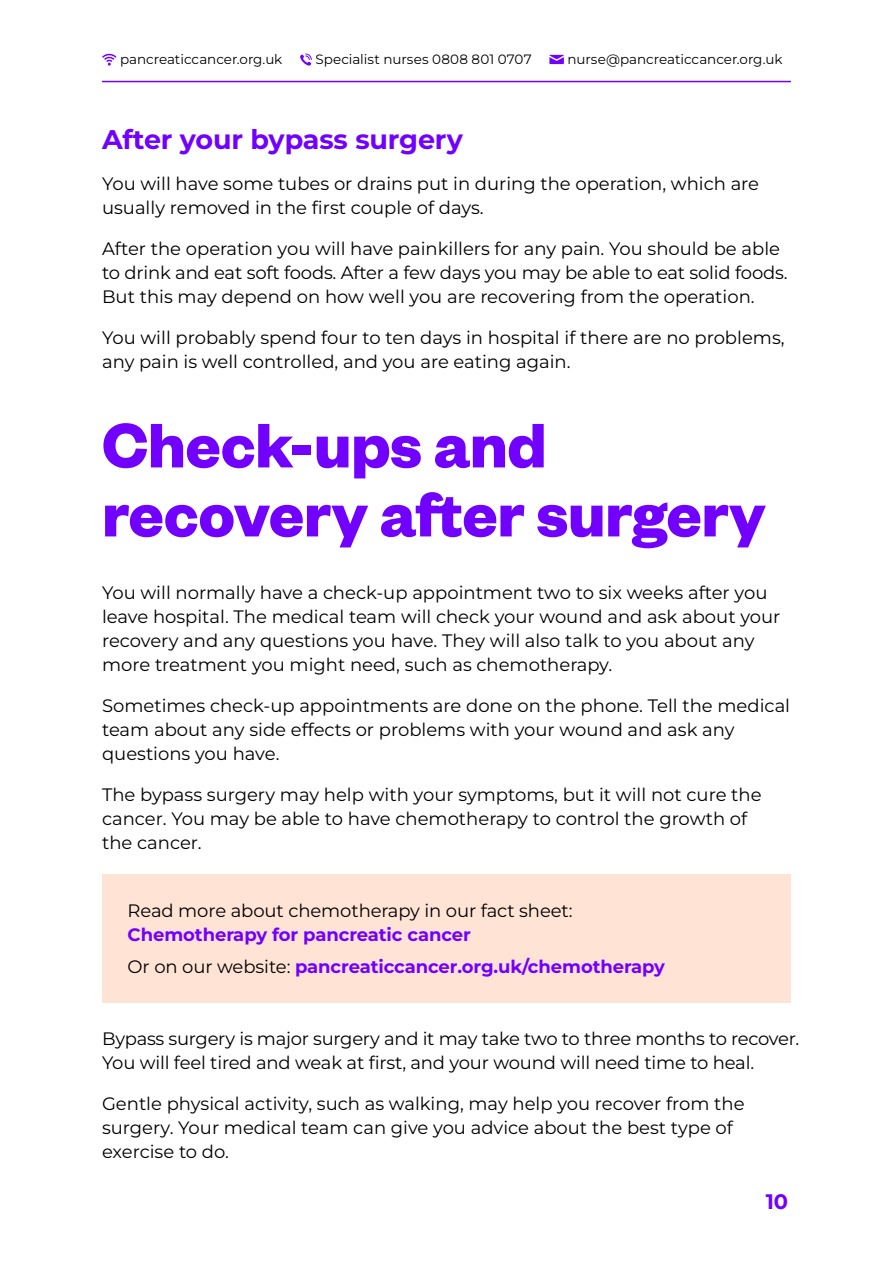
<style>
.page{position:relative;width:893px;height:1263px;background:#fff}
.page>*{position:absolute;margin:0;border:0;box-sizing:border-box;transform-origin:0 0}
.t1{font:700 69px/69px "Founders Grotesk";letter-spacing:-.005em;color:#7200ff}
.t2{font:700 27px "Montserrat";letter-spacing:-.005em;color:#7200ff}
.t3{font:700 21px "Montserrat";color:#7200ff}
.t4{font:18px/24px "Montserrat";color:#000}
.t5{font:700 18px/32.5px "Montserrat";letter-spacing:-.005em;color:#7200ff}
.t6{font:13.5px "Montserrat";color:#000}
.s1{font-weight:400;color:#000}
</style>
<div class="page">
<svg style="left:102px;top:53px;width:15px;height:13px"></svg>
<svg style="left:300px;top:53px;width:12px;height:13px"></svg>
<svg style="left:549px;top:55px;width:15px;height:9px"></svg>
<hr style="left:102px;top:81px;width:689px;height:1px;background:#7200ff">
<div style="left:102px;top:874px;width:689px;height:129px;background:#ffe4d6"></div>
<p class="t6" style="left:120px;top:50px;width:164px">pancreaticcancer.org.uk</p>
<p class="t6" style="left:315px;top:50px;width:218px">Specialist nurses 0808 801 0707</p>
<p class="t6" style="left:567px;top:50px;width:217px">nurse@pancreaticcancer.org.uk</p>
<h2 class="t2" style="left:102px;top:120px;width:362px">After your bypass surgery</h2>
<p class="t4" style="left:102px;top:171px;width:659px">You will have some tubes or drains put in during the operation, which are usually removed in the first couple of days.</p>
<p class="t4" style="left:102px;top:236px;width:687px">After the operation you will have painkillers for any pain. You should be able to drink and eat soft foods. After a few days you may be able to eat solid foods.<br>But this may depend on how well you are recovering from the operation.</p>
<p class="t4" style="left:102px;top:325px;width:684px">You will probably spend four to ten days in hospital if there are no problems, any pain is well controlled, and you are eating again.</p>
<h1 class="t1" style="left:102px;top:407px;width:665px">Check-ups and recovery after surgery</h1>
<p class="t4" style="left:102px;top:580px;width:680px">You will normally have a check-up appointment two to six weeks after you leave hospital. The medical team will check your wound and ask about your recovery and any questions you have. They will also talk to you about any more treatment you might need, such as chemotherapy.</p>
<p class="t4" style="left:102px;top:693px;width:690px">Sometimes check-up appointments are done on the phone. Tell the medical team about any side effects or problems with your wound and ask any questions you have.</p>
<p class="t4" style="left:102px;top:782px;width:661px">The bypass surgery may help with your symptoms, but it will not cure the cancer. You may be able to have chemotherapy to control the growth of the cancer.</p>
<p class="t4" style="left:128px;top:898px;width:447px">Read more about chemotherapy in our fact sheet:</p>
<p class="t5" style="left:128px;top:917px;width:539px">Chemotherapy for pancreatic cancer<br><span class="s1">Or on our website:</span> pancreaticcancer.org.uk/chemotherapy</p>
<p class="t4" style="left:102px;top:1026px;width:699px">Bypass surgery is major surgery and it may take two to three months to recover.<br>You will feel tired and weak at first, and your wound will need time to heal.</p>
<p class="t4" style="left:102px;top:1091px;width:644px">Gentle physical activity, such as walking, may help you recover from the surgery. Your medical team can give you advice about the best type of exercise to do.</p>
<p class="t3" style="left:766px;top:1186px;width:24px">10</p>
</div>
